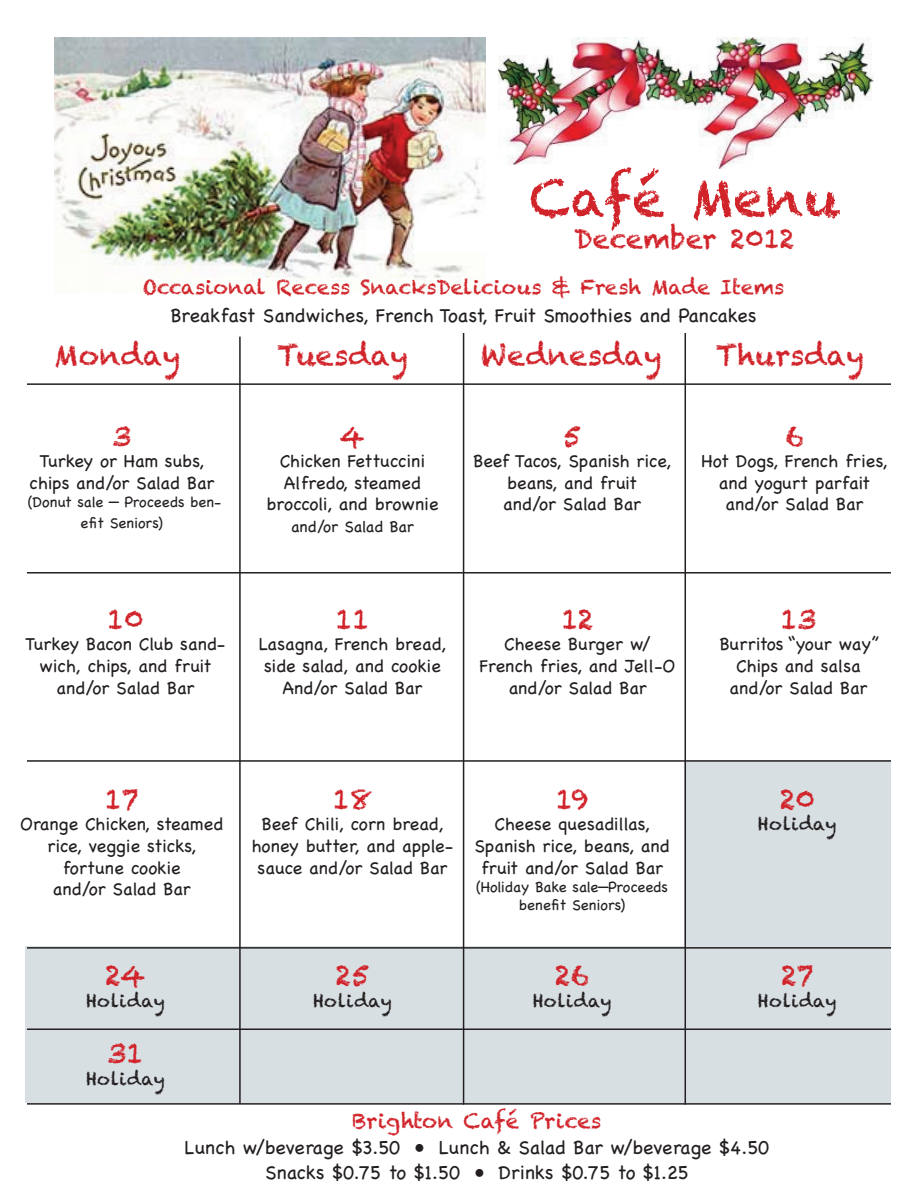
<style>
.page{position:relative;width:918px;height:1188px;background:#fff}
.page>*{position:absolute;margin:0;border:0;box-sizing:border-box;transform-origin:0 0}
.t1{font:51px "Chalkduster";color:#d1232a}
.t2{font:28.5px "Chalkduster";color:#d1232a}
.t3{font:28.05px "Chalkduster";color:#d1232a}
.t4{font:27px "Chalkduster";color:#d1232a}
.t5{font:21px "Chalkduster";color:#d1232a}
.t6{font:20.25px "Chalkduster";color:#d1232a}
.t7{font:19.5px/25.5px "Chalkboard";color:#231f20;text-align:center}
.t8{font:18px/21.6px "Chalkboard";color:#231f20;text-align:center}
.t9{font:18px "Chalkduster";letter-spacing:.005em;color:#231f20}
.t10{font:16.05px "Chalkboard";color:#231f20}
.t11{font:15px/18px "Chalkboard";color:#231f20;text-align:center}
</style>
<div class="page">
<div style="left:25px;top:946px;width:866px;height:157px;background:#d8dfe2"></div>
<div style="left:685px;top:760px;width:206px;height:186px;background:#d8dfe2"></div>
<hr style="left:239px;top:337px;width:2px;height:767px;background:#231f20">
<hr style="left:463px;top:333px;width:1px;height:772px;background:#231f20">
<hr style="left:685px;top:333px;width:1px;height:772px;background:#231f20">
<hr style="left:27px;top:572px;width:864px;height:2px;background:#231f20">
<hr style="left:27px;top:383px;width:864px;height:2px;background:#231f20">
<hr style="left:27px;top:760px;width:864px;height:2px;background:#231f20">
<hr style="left:27px;top:947px;width:864px;height:2px;background:#231f20">
<hr style="left:27px;top:1028px;width:864px;height:2px;background:#231f20">
<hr style="left:27px;top:1103px;width:864px;height:2px;background:#231f20">
<img style="left:54px;top:37px;width:432px;height:243px">
<img style="left:499px;top:37px;width:374px;height:132px">
<h1 class="t1" style="left:529px;top:168px;width:312px">Café Menu</h1>
<h3 class="t4" style="left:574px;top:223px;width:222px">December 2012</h3>
<p class="t6" style="left:143px;top:275px;width:643px">Occasional Recess SnacksDelicious &amp; Fresh Made Items</p>
<p class="t7" style="left:170px;top:303px;width:588px">Breakfast Sandwiches, French Toast, Fruit Smoothies and Pancakes</p>
<h2 class="t2" style="left:54px;top:338px;width:128px">Monday</h2>
<h2 class="t2" style="left:277px;top:338px;width:132px">Tuesday</h2>
<h2 class="t2" style="left:481px;top:338px;width:182px">Wednesday</h2>
<h2 class="t2" style="left:716px;top:338px;width:149px">Thursday</h2>
<h3 class="t3" style="left:112px;top:420px;width:21px">3</h3>
<p class="t8" style="left:29px;top:450px;width:187px">Turkey or Ham subs, chips and/or Salad Bar</p>
<p class="t11" style="left:28px;top:491px;width:195px;line-height:21.6px">(Donut sale — Proceeds ben&shy;efit Seniors)</p>
<h3 class="t3" style="left:107px;top:603px;width:38px">10</h3>
<p class="t8" style="left:25px;top:633px;width:202px">Turkey Bacon Club sand&shy;wich, chips, and fruit and/or Salad Bar</p>
<h3 class="t3" style="left:340px;top:420px;width:27px">4</h3>
<p class="t8" style="left:266px;top:450px;width:174px">Chicken Fettuccini<br>Alfredo, steamed broccoli, and brownie</p>
<p class="t10" style="left:291px;top:517px;width:124px">and/or Salad Bar</p>
<h3 class="t3" style="left:563px;top:420px;width:19px">5</h3>
<p class="t8" style="left:473px;top:450px;width:200px">Beef Tacos, Spanish rice, beans, and fruit<br>and/or Salad Bar</p>
<h3 class="t3" style="left:785px;top:420px;width:20px">6</h3>
<p class="t8" style="left:701px;top:450px;width:187px">Hot Dogs, French fries, and yogurt parfait and/or Salad Bar</p>
<h3 class="t3" style="left:336px;top:603px;width:35px">11</h3>
<p class="t8" style="left:259px;top:633px;width:189px">Lasagna, French bread, side salad, and cookie<br>And/or Salad Bar</p>
<h3 class="t3" style="left:562px;top:603px;width:34px">12</h3>
<p class="t8" style="left:480px;top:633px;width:198px">Cheese Burger w/<br>French fries, and Jell-O and/or Salad Bar</p>
<h3 class="t3" style="left:780px;top:603px;width:38px">13</h3>
<p class="t8" style="left:719px;top:633px;width:161px">Burritos “your way”<br>Chips and salsa and/or Salad Bar</p>
<h3 class="t3" style="left:105px;top:783px;width:35px">17</h3>
<p class="t8" style="left:20px;top:813px;width:205px">Orange Chicken, steamed rice, veggie sticks, fortune cookie<br>and/or Salad Bar</p>
<h3 class="t3" style="left:105px;top:959px;width:42px">24</h3>
<p class="t9" style="left:86px;top:990px;width:80px">Holiday</p>
<h3 class="t3" style="left:107px;top:1037px;width:38px">31</h3>
<p class="t9" style="left:86px;top:1068px;width:80px">Holiday</p>
<h3 class="t3" style="left:333px;top:783px;width:41px">18</h3>
<p class="t8" style="left:252px;top:813px;width:203px">Beef Chili, corn bread, honey butter, and apple&shy;sauce and/or Salad Bar</p>
<h3 class="t3" style="left:336px;top:959px;width:35px">25</h3>
<p class="t9" style="left:313px;top:990px;width:80px">Holiday</p>
<h3 class="t3" style="left:556px;top:783px;width:34px">19</h3>
<p class="t8" style="left:474px;top:813px;width:197px">Cheese quesadillas,<br>Spanish rice, beans, and fruit and/or Salad Bar</p>
<p class="t11" style="left:476px;top:878px;width:194px">(Holiday Bake sale—Proceeds benefit Seniors)</p>
<h3 class="t3" style="left:555px;top:959px;width:36px">26</h3>
<p class="t9" style="left:533px;top:990px;width:80px">Holiday</p>
<h3 class="t3" style="left:780px;top:783px;width:37px">20</h3>
<p class="t9" style="left:758px;top:814px;width:80px">Holiday</p>
<h3 class="t3" style="left:781px;top:959px;width:34px">27</h3>
<p class="t9" style="left:758px;top:990px;width:80px">Holiday</p>
<p class="t5" style="left:352px;top:1109px;width:251px">Brighton Café Prices</p>
<p class="t7" style="left:185px;top:1134px;width:586px">Lunch w/beverage $3.50 • Lunch &amp; Salad Bar w/beverage $4.50<br>Snacks $0.75 to $1.50 • Drinks $0.75 to $1.25</p>
</div>
